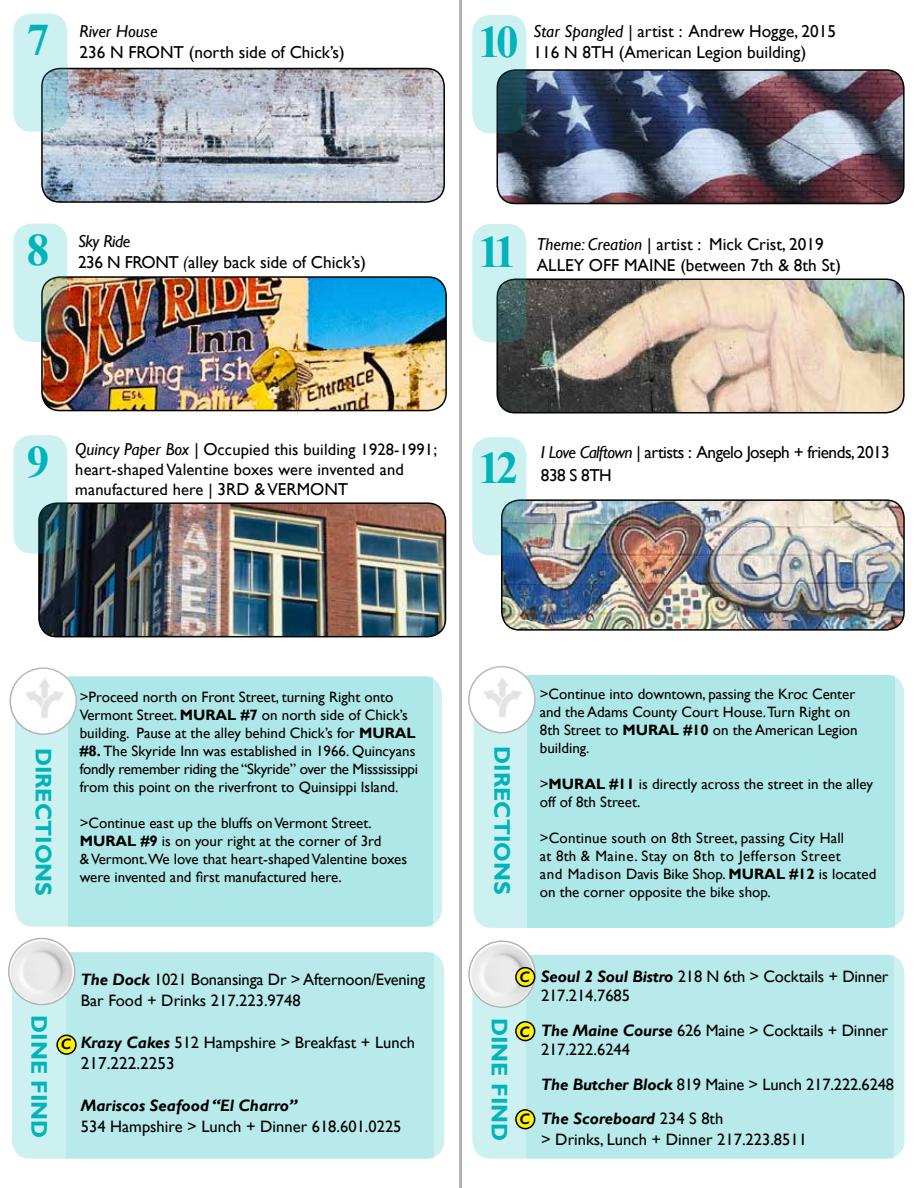
<style>
.page{position:relative;width:918px;height:1188px;background:#fff}
.page>*{position:absolute;margin:0;border:0;box-sizing:border-box;transform-origin:0 0}
.t1{font:700 45px "Times New Roman";color:#00b4ba}
.t2{font:700 22.5px "Gill Sans";color:#00b4ba}
.t3{font:17.25px/21px "Gill Sans";color:#000}
.t4{font:17.25px "Gill Sans";letter-spacing:-.03em;color:#000}
.t5{font:italic 17.25px "Gill Sans";color:#000}
.t6{font:16.5px/19.8px "Gill Sans";color:#000}
.t7{font:italic 700 16.5px "Gill Sans";color:#000}
.t8{font:15px/18px "Gill Sans";color:#000}
.t9{font:italic 700 15px "Gill Sans";color:#000}
.s1{font-style:italic}
.s2{font-style:italic;font-size:17.25px}
.s3{font-size:17.25px}
.s4{font-weight:700}
.s5{font-weight:700;font-style:italic}
</style>
<div class="page">
<div style="left:12px;top:952px;width:432px;height:207px;background:#cdf0f1;border-radius:18px"></div>
<div style="left:66px;top:952px;width:368px;height:207px;background:#b8eaeb"></div>
<img style="left:9px;top:938px;width:66px;height:66px;border-radius:33px">
<div style="left:8px;top:938px;width:67px;height:67px;border:2px solid #b1b4b6;border-radius:50%"></div>
<img style="left:39px;top:503px;width:407px;height:134px">
<div style="left:38px;top:502px;width:408px;height:135px;border:2px solid #000;border-radius:18px"></div>
<svg style="left:14px;top:435px;width:54px;height:118px;background:#a7cbce"></svg>
<img style="left:44px;top:69px;width:400px;height:133px">
<div style="left:41px;top:68px;width:404px;height:135px;border:2px solid #000;border-radius:18px"></div>
<div style="left:15px;top:676px;width:427px;height:251px;background:#cdf0f1;border-radius:18px"></div>
<div style="left:68px;top:676px;width:365px;height:251px;background:#aee7e8"></div>
<img style="left:11px;top:667px;width:66px;height:66px;border-radius:33px">
<img style="left:42px;top:277px;width:404px;height:134px">
<div style="left:41px;top:276px;width:406px;height:135px;border:2px solid #000;border-radius:18px"></div>
<img style="left:14px;top:224px;width:54px;height:118px;border-radius:18px">
<svg style="left:14px;top:14px;width:54px;height:118px;background:#bce1e5"></svg>
<hr style="left:459px;top:0;width:2px;height:1188px;background:#b1b4b6">
<img style="left:497px;top:72px;width:407px;height:132px">
<div style="left:497px;top:69px;width:408px;height:135px;border:2px solid #000;border-radius:18px"></div>
<div style="left:472px;top:955px;width:432px;height:204px;background:#cdf0f1;border-radius:18px"></div>
<div style="left:526px;top:955px;width:368px;height:204px;background:#b8eaeb"></div>
<img style="left:469px;top:941px;width:66px;height:66px;border-radius:33px">
<div style="left:468px;top:940px;width:68px;height:68px;border:2px solid #b1b4b6;border-radius:50%"></div>
<div style="left:474px;top:675px;width:430px;height:253px;background:#cdf0f1;border-radius:18px"></div>
<div style="left:527px;top:675px;width:367px;height:253px;background:#aee7e8"></div>
<img style="left:470px;top:666px;width:66px;height:66px;border-radius:33px">
<img style="left:497px;top:281px;width:407px;height:132px">
<div style="left:497px;top:278px;width:408px;height:135px;border:2px solid #000;border-radius:18px"></div>
<svg style="left:472px;top:224px;width:54px;height:118px;background:#a4c5c6"></svg>
<svg style="left:472px;top:15px;width:54px;height:118px;background:#99bec3"></svg>
<img style="left:504px;top:502px;width:400px;height:128px">
<div style="left:501px;top:499px;width:404px;height:132px;border:2px solid #000;border-radius:18px"></div>
<svg style="left:472px;top:437px;width:54px;height:118px;background:#b3dade"></svg>
<div style="left:57px;top:1035px;width:19px;height:19px;background:#fff200;border-radius:50%"></div>
<div style="left:56px;top:1035px;width:21px;height:20px;border:2px solid #000;border-radius:50%"></div>
<div style="left:516px;top:968px;width:19px;height:18px;background:#fff200;border-radius:50%"></div>
<div style="left:515px;top:967px;width:20px;height:20px;border:2px solid #000;border-radius:50%"></div>
<div style="left:516px;top:1022px;width:19px;height:19px;background:#fff200;border-radius:50%"></div>
<div style="left:515px;top:1021px;width:20px;height:20px;border:2px solid #000;border-radius:50%"></div>
<div style="left:516px;top:1110px;width:19px;height:19px;background:#fff200;border-radius:50%"></div>
<div style="left:515px;top:1109px;width:20px;height:20px;border:2px solid #000;border-radius:50%"></div>
<h1 class="t1" style="left:27px;top:8px;width:24px">7</h1>
<p class="t5" style="left:80px;top:21px;width:80px">River House</p>
<p class="t3" style="left:80px;top:42px;width:267px">236 N FRONT (north side of Chick’s)</p>
<h1 class="t1" style="left:478px;top:9px;width:42px">10</h1>
<p class="t3" style="left:534px;top:21px;width:304px"><span class="s1">Star Spangled |</span> artist : Andrew Hogge, 2015<br>116 N 8TH (American Legion building)</p>
<h1 class="t1" style="left:27px;top:218px;width:24px">8</h1>
<p class="t5" style="left:78px;top:231px;width:54px">Sky Ride</p>
<p class="t3" style="left:78px;top:252px;width:290px">236 N FRONT <span class="s1">(</span>alley back side of Chick’s)</p>
<h1 class="t1" style="left:478px;top:220px;width:40px">11</h1>
<p class="t3" style="left:537px;top:234px;width:288px"><span class="s1">Theme: Creation</span> | artist : Mick Crist, 2019</p>
<p class="t3" style="left:537px;top:255px;width:306px">ALLEY OFF MAINE (between 7th &amp; 8th St)</p>
<h1 class="t1" style="left:27px;top:429px;width:24px">9</h1>
<p class="t6" style="left:75px;top:440px;width:363px"><span class="s2">Quincy Paper Box |</span> <span class="s3">O</span>ccupied this building 1928-1991; heart-shaped Valentine boxes were invented and manufactured here | <span class="s3">3RD &amp; VERMONT</span></p>
<h1 class="t1" style="left:478px;top:436px;width:42px">12</h1>
<p class="t4" style="left:541px;top:442px;width:350px"><span class="s1">I Love Calftown |</span> artists : Angelo Joseph + friends, 2013</p>
<p class="t3" style="left:541px;top:465px;width:72px">838 S 8TH</p>
<h2 class="t2" style="left:57px;top:748px;width:150px;rotate:90deg">DIRECTIONS</h2>
<p class="t8" style="left:80px;top:688px;width:340px">&gt;Proceed north on Front Street, turning Right onto Vermont Street. <span class="s4">MURAL #7</span> on north side of Chick’s building. Pause at the alley behind Chick’s for <span class="s4">MURAL #8.</span> The Skyride Inn was established in 1966. Quincyans fondly remember riding the “Skyride” over the Misssissippi from this point on the riverfront to Quinsippi Island.</p>
<p class="t8" style="left:80px;top:814px;width:329px">&gt;Continue east up the bluffs on Vermont Street.<br><span class="s4">MURAL #9</span> is on your right at the corner of 3rd<br>&amp; Vermont.We love that heart-shaped Valentine boxes were invented and first manufactured here.</p>
<h2 class="t2" style="left:53px;top:1015px;width:125px;rotate:90deg">DINE FIND</h2>
<p class="t9" style="left:61px;top:1035px;width:12px">C</p>
<p class="t6" style="left:81px;top:970px;width:346px;line-height:21px"><span class="s5">The Dock</span> 1021 Bonansinga Dr &gt; Afternoon/Evening<br>Bar Food + Drinks 217.223.9748</p>
<p class="t6" style="left:81px;top:1033px;width:336px"><span class="s5">Krazy Cakes</span> 512 Hampshire &gt; Breakfast + Lunch</p>
<p class="t3" style="left:81px;top:1053px;width:95px">217.222.2253</p>
<p class="t7" style="left:81px;top:1096px;width:218px">Mariscos Seafood “El Charro”</p>
<p class="t6" style="left:81px;top:1117px;width:322px">534 Hampshire &gt; Lunch + Dinner 618.601.0225</p>
<h2 class="t2" style="left:516px;top:746px;width:150px;rotate:90deg">DIRECTIONS</h2>
<p class="t8" style="left:540px;top:686px;width:319px">&gt;Continue into downtown, passing the Kroc Center and the Adams County Court House.Turn Right on 8th Street to <span class="s4">MURAL #10</span> on the American Legion building.</p>
<p class="t8" style="left:540px;top:776px;width:335px">&gt;<span class="s4">MURAL #11</span> is directly across the street in the alley off of 8th Street.</p>
<p class="t8" style="left:540px;top:830px;width:338px">&gt;Continue south on 8th Street, passing City Hall<br>at 8th &amp; Maine. Stay on 8th to Jefferson Street<br>and Madison Davis Bike Shop. <span class="s4">MURAL #12</span> is located on the corner opposite the bike shop.</p>
<h2 class="t2" style="left:513px;top:1018px;width:125px;rotate:90deg">DINE FIND</h2>
<p class="t9" style="left:519px;top:968px;width:12px">C</p>
<p class="t9" style="left:519px;top:1023px;width:12px">C</p>
<p class="t9" style="left:519px;top:1110px;width:12px">C</p>
<p class="t6" style="left:541px;top:967px;width:349px"><span class="s5">Seoul 2 Soul Bistro</span> 218 N 6th &gt; Cocktails + Dinner<br>217.214.7685</p>
<p class="t6" style="left:541px;top:1021px;width:348px"><span class="s5">The Maine Course</span> 626 Maine &gt; Cocktails + Dinner<br>217.222.6244</p>
<p class="t6" style="left:541px;top:1067px;width:355px;line-height:34.5px"><span class="s5">The Butcher Block</span> 819 Maine &gt; Lunch 217.222.6248<br><span class="s5">The Scoreboard</span> 234 S 8th</p>
<p class="t6" style="left:541px;top:1130px;width:267px">&gt; Drinks, Lunch + Dinner 217.223.8511</p>
</div>
